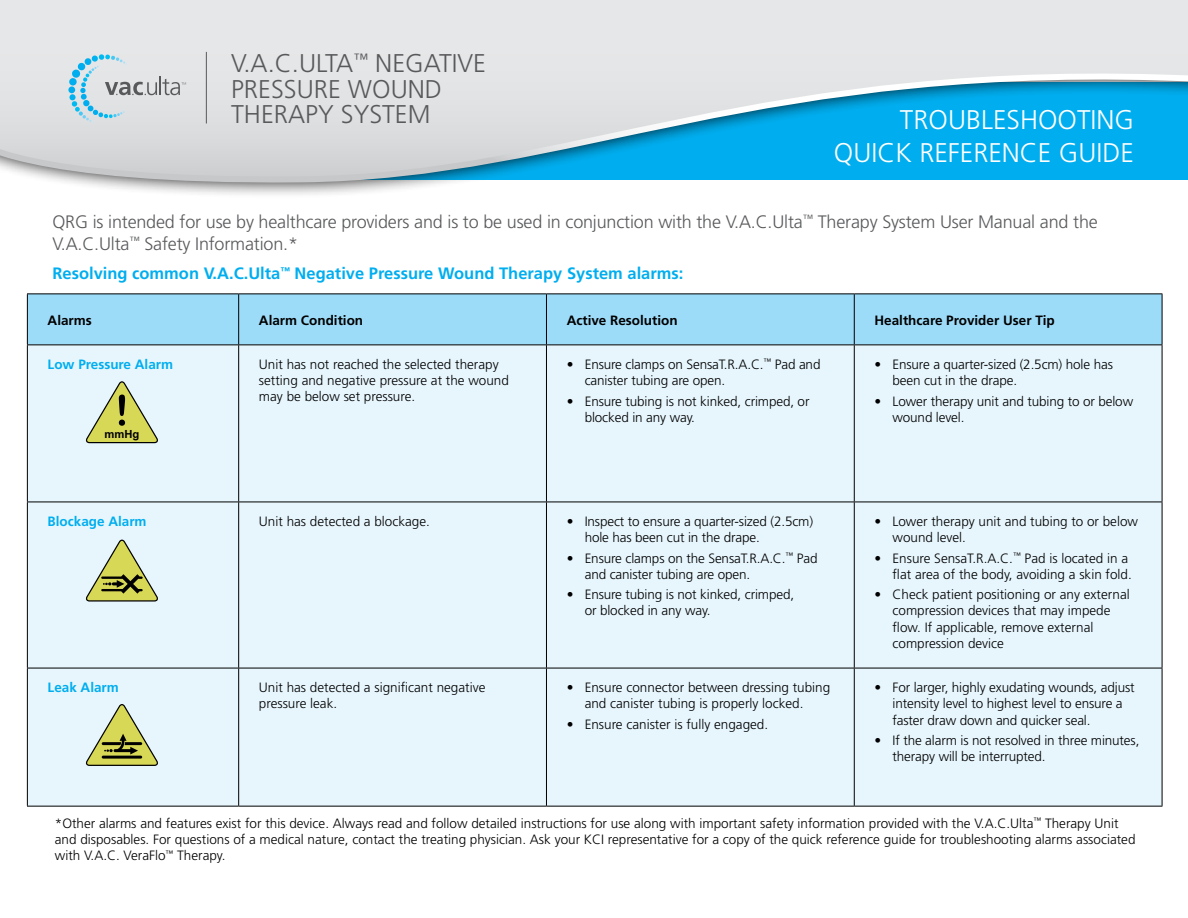
<style>
.page{position:relative;width:1188px;height:918px;background:#fff}
.page>*{position:absolute;margin:0;border:0;box-sizing:border-box;transform-origin:0 0}
.t1{font:300 27px/32.4px "Frutiger";color:#fff;text-align:right}
.t2{font:300 25.65px/25.7px "Frutiger";color:#58595b}
.t3{font:300 18px/21.6px "Frutiger";letter-spacing:-.01em;color:#58595b}
.t4{font:700 16.5px "Frutiger";color:#00aeef}
.t5{font:300 13.5px/16.2px "Frutiger";color:#000}
.t6{font:700 13.5px "Frutiger";color:#000}
.t7{font:700 13.5px "Frutiger";color:#00aeef}
.t8{font:700 11.25px "Arial";color:#000}
</style>
<div class="page">
<div style="left:28px;top:294px;width:1134px;height:50px;background:#9ddcf9"></div>
<div style="left:28px;top:345px;width:1134px;height:461px;background:#e7f6fd"></div>
<hr style="left:27px;top:806px;width:212px;height:1px;background:#000">
<hr style="left:239px;top:806px;width:307px;height:1px;background:#000">
<hr style="left:546px;top:806px;width:308px;height:1px;background:#000">
<hr style="left:854px;top:806px;width:308px;height:1px;background:#000">
<hr style="left:27px;top:293px;width:212px;height:1px;background:#000">
<hr style="left:27px;top:294px;width:1px;height:50px;background:#000">
<hr style="left:27px;top:344px;width:212px;height:1px;background:#000">
<hr style="left:27px;top:345px;width:1px;height:157px;background:#000">
<hr style="left:239px;top:293px;width:307px;height:1px;background:#000">
<hr style="left:238px;top:294px;width:1px;height:50px;background:#000">
<hr style="left:239px;top:344px;width:307px;height:1px;background:#000">
<hr style="left:238px;top:345px;width:1px;height:157px;background:#000">
<hr style="left:546px;top:293px;width:308px;height:1px;background:#000">
<hr style="left:546px;top:294px;width:1px;height:50px;background:#000">
<hr style="left:854px;top:293px;width:308px;height:1px;background:#000">
<hr style="left:854px;top:294px;width:1px;height:50px;background:#000">
<hr style="left:1162px;top:294px;width:1px;height:50px;background:#000">
<hr style="left:546px;top:344px;width:308px;height:1px;background:#000">
<hr style="left:546px;top:345px;width:1px;height:157px;background:#000">
<hr style="left:854px;top:344px;width:308px;height:1px;background:#000">
<hr style="left:854px;top:345px;width:1px;height:157px;background:#000">
<hr style="left:1162px;top:345px;width:1px;height:157px;background:#000">
<hr style="left:27px;top:502px;width:212px;height:1px;background:#000">
<hr style="left:27px;top:502px;width:1px;height:166px;background:#000">
<hr style="left:27px;top:668px;width:212px;height:1px;background:#000">
<hr style="left:27px;top:668px;width:1px;height:138px;background:#000">
<hr style="left:239px;top:502px;width:307px;height:1px;background:#000">
<hr style="left:238px;top:502px;width:1px;height:166px;background:#000">
<hr style="left:239px;top:668px;width:307px;height:1px;background:#000">
<hr style="left:238px;top:668px;width:1px;height:138px;background:#000">
<hr style="left:546px;top:502px;width:308px;height:1px;background:#000">
<hr style="left:546px;top:502px;width:1px;height:166px;background:#000">
<hr style="left:854px;top:502px;width:308px;height:1px;background:#000">
<hr style="left:854px;top:502px;width:1px;height:166px;background:#000">
<hr style="left:1162px;top:502px;width:1px;height:166px;background:#000">
<hr style="left:546px;top:668px;width:308px;height:1px;background:#000">
<hr style="left:546px;top:668px;width:1px;height:138px;background:#000">
<hr style="left:854px;top:668px;width:308px;height:1px;background:#000">
<hr style="left:854px;top:668px;width:1px;height:138px;background:#000">
<hr style="left:1162px;top:668px;width:1px;height:138px;background:#000">
<svg style="left:86px;top:381px;width:72px;height:62px"></svg>
<svg style="left:86px;top:540px;width:72px;height:62px"></svg>
<svg style="left:86px;top:704px;width:72px;height:62px"></svg>
<div style="left:0;top:0;width:1188px;height:199px;background:#000;opacity:.75"></div>
<svg style="left:0;top:0;width:1188px;height:183px"></svg>
<hr style="left:206px;top:52px;width:1px;height:72px;background:#58595b">
<svg style="left:69px;top:54px;width:117px;height:69px"></svg>
<h2 class="t2" style="left:231px;top:50px;width:256px">V.A.C.ULTA<sup>™</sup> NEGATIVE<br>PRESSURE WOUND<br>THERAPY SYSTEM</h2>
<h1 class="t1" style="left:834px;top:104px;width:302px">TROUBLESHOOTING<br>QUICK REFERENCE GUIDE</h1>
<h3 class="t3" style="left:52px;top:211px;width:1047px">QRG is intended for use by healthcare providers and is to be used in conjunction with the V.A.C.Ulta<sup>™</sup> Therapy System User Manual and the<br>V.A.C.Ulta<sup>™</sup> Safety Information.*</h3>
<p class="t4" style="left:52px;top:264px;width:633px">Resolving common V.A.C.Ulta<sup>™</sup> Negative Pressure Wound Therapy System alarms:</p>
<p class="t6" style="left:48px;top:312px;width:46px">Alarms</p>
<p class="t6" style="left:259px;top:312px;width:106px">Alarm Condition</p>
<p class="t6" style="left:567px;top:312px;width:113px">Active Resolution</p>
<p class="t6" style="left:875px;top:312px;width:182px">Healthcare Provider User Tip</p>
<p class="t7" style="left:48px;top:356px;width:127px">Low Pressure Alarm</p>
<p class="t5" style="left:259px;top:356px;width:252px">Unit has not reached the selected therapy setting and negative pressure at the wound may be below set pressure.</p>
<p class="t5" style="left:585px;top:356px;width:237px;text-indent:-18px">• Ensure clamps on SensaT.R.A.C.<sup>™</sup> Pad and canister tubing are open.</p>
<p class="t5" style="left:893px;top:356px;width:222px;text-indent:-18px">• Ensure a quarter-sized (2.5cm) hole has been cut in the drape.</p>
<p class="t5" style="left:893px;top:393px;width:242px;text-indent:-18px">• Lower therapy unit and tubing to or below wound level.</p>
<p class="t5" style="left:585px;top:393px;width:226px;text-indent:-18px">• Ensure tubing is not kinked, crimped, or blocked in any way.</p>
<p class="t8" style="left:104px;top:428px;width:36px">mmHg</p>
<p class="t7" style="left:48px;top:513px;width:101px">Blockage Alarm</p>
<p class="t5" style="left:259px;top:513px;width:173px">Unit has detected a blockage.</p>
<p class="t5" style="left:585px;top:513px;width:230px;text-indent:-18px">• Inspect to ensure a quarter-sized (2.5cm) hole has been cut in the drape.</p>
<p class="t5" style="left:585px;top:550px;width:234px;text-indent:-18px">• Ensure clamps on the SensaT.R.A.C.<sup>™</sup> Pad and canister tubing are open.</p>
<p class="t5" style="left:585px;top:586px;width:211px;text-indent:-18px">• Ensure tubing is not kinked, crimped, or blocked in any way.</p>
<p class="t7" style="left:48px;top:679px;width:73px">Leak Alarm</p>
<p class="t5" style="left:259px;top:679px;width:228px">Unit has detected a significant negative pressure leak.</p>
<p class="t5" style="left:585px;top:679px;width:247px;text-indent:-18px">• Ensure connector between dressing tubing and canister tubing is properly locked.</p>
<p class="t5" style="left:567px;top:716px;width:203px">• Ensure canister is fully engaged.</p>
<p class="t5" style="left:893px;top:513px;width:247px;text-indent:-18px">• Lower therapy unit and tubing to or below wound level.</p>
<p class="t5" style="left:875px;top:550px;width:259px;text-align:right">• Ensure SensaT.R.A.C.<sup>™</sup> Pad is located in a flat area of the body, avoiding a skin fold.</p>
<p class="t5" style="left:893px;top:586px;width:239px;text-indent:-18px">• Check patient positioning or any external compression devices that may impede flow. If applicable, remove external compression device</p>
<p class="t5" style="left:893px;top:679px;width:244px;text-indent:-18px">• For larger, highly exudating wounds, adjust intensity level to highest level to ensure a faster draw down and quicker seal.</p>
<p class="t5" style="left:893px;top:732px;width:248px;text-indent:-18px">• If the alarm is not resolved in three minutes, therapy will be interrupted.</p>
<p class="t5" style="left:55px;top:815px;width:1082px">*Other alarms and features exist for this device. Always read and follow detailed instructions for use along with important safety information provided with the V.A.C.Ulta<sup>™</sup> Therapy Unit and disposables. For questions of a medical nature, contact the treating physician. Ask your KCI representative for a copy of the quick reference guide for troubleshooting alarms associated with V.A.C. VeraFlo<sup>™</sup> Therapy.</p>
</div>
